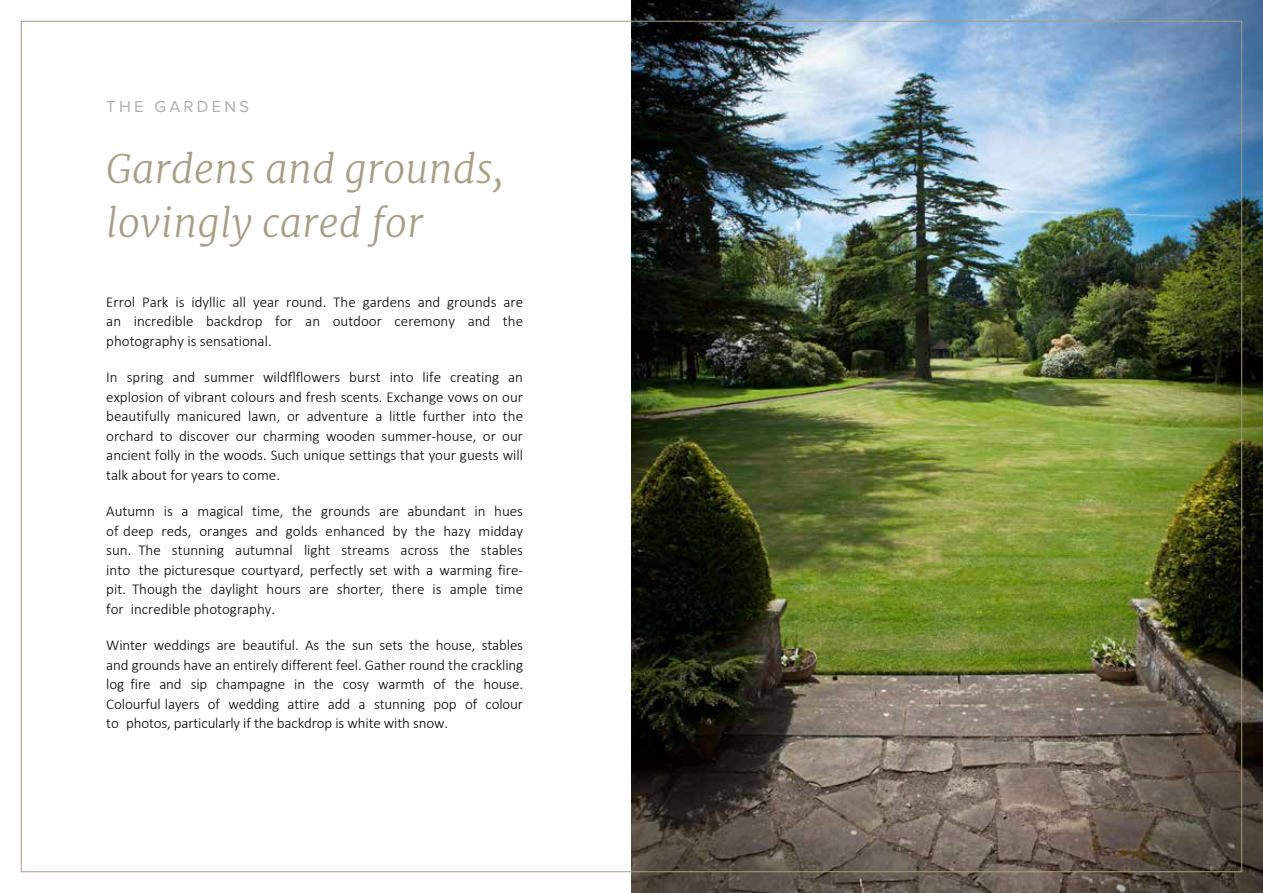
<style>
.page{position:relative;width:1263px;height:893px;background:#fff}
.page>*{position:absolute;margin:0;border:0;box-sizing:border-box;transform-origin:0 0}
.t1{font:italic 300 39px/54px "Merriweather";letter-spacing:.01em;color:#a69e87}
.t2{font:16.5px "Proxima Nova";letter-spacing:.2em;color:#b0b0b0}
.t3{font:300 15px/19.5px "Calibri";color:#000;text-align:justify}
</style>
<div class="page">
<img style="left:631px;top:0;width:632px;height:893px">
<p class="t2" style="left:106px;top:99px;width:144px">THE GARDENS</p>
<h1 class="t1" style="left:106px;top:142px;width:399px">Gardens and grounds, lovingly cared for</h1>
<p class="t3" style="left:106px;top:292px;width:418px">Errol Park is idyllic all year round. The gardens and grounds are an incredible backdrop for an outdoor ceremony and the photography is sensational.</p>
<p class="t3" style="left:106px;top:367px;width:418px">In spring and summer wildflflowers burst into life creating an explosion of vibrant colours and fresh scents. Exchange vows on our beautifully manicured lawn, or adventure a little further into the orchard to discover our charming wooden summer-house, or our ancient folly in the woods. Such unique settings that your guests will talk about for years to come.</p>
<p class="t3" style="left:106px;top:501px;width:418px">Autumn is a magical time, the grounds are abundant in hues of deep reds, oranges and golds enhanced by the hazy midday sun. The stunning autumnal light streams across the stables into the picturesque courtyard, perfectly set with a warming fire&shy;pit. Though the daylight hours are shorter, there is ample time for incredible photography.</p>
<p class="t3" style="left:106px;top:635px;width:418px">Winter weddings are beautiful. As the sun sets the house, stables and grounds have an entirely different feel. Gather round the crackling log fire and sip champagne in the cosy warmth of the house.<br>Colourful layers of wedding attire add a stunning pop of colour to photos, particularly if the backdrop is white with snow.</p>
</div>
